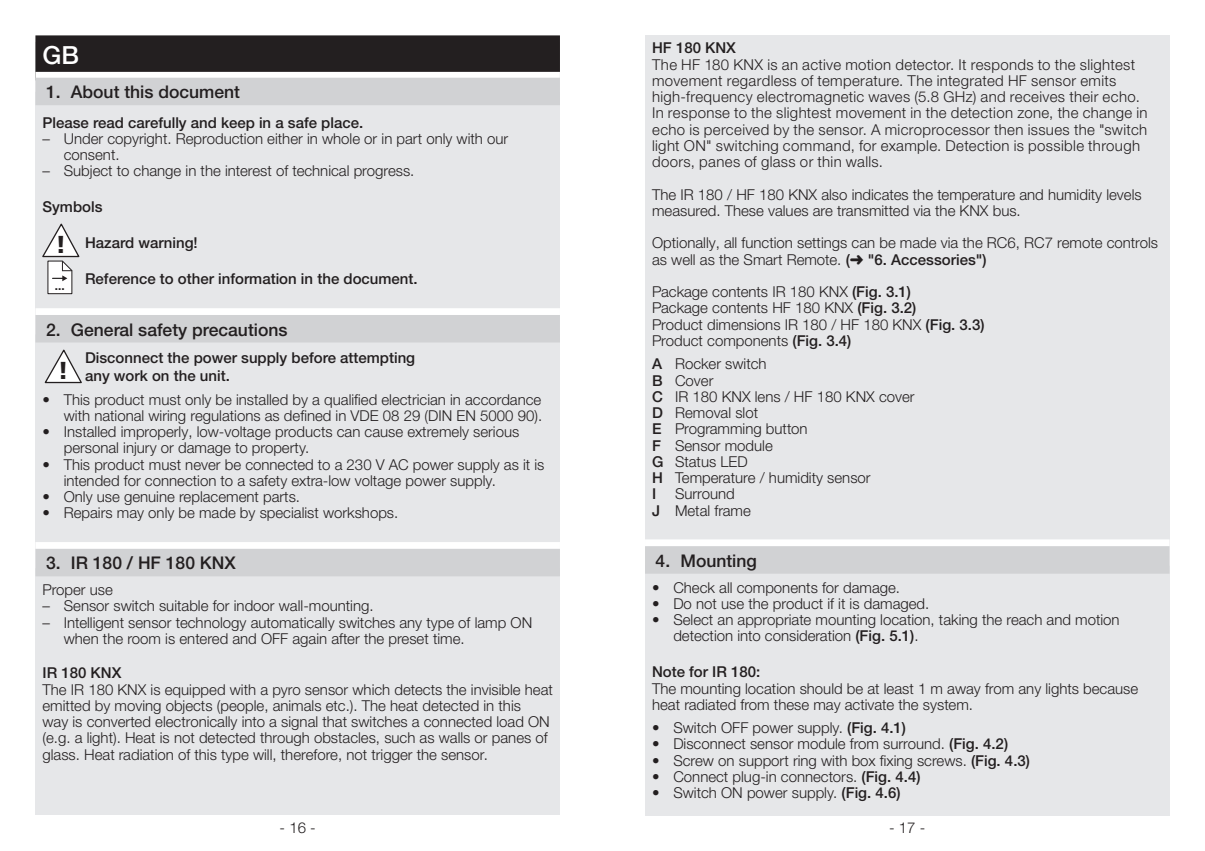
<style>
.page{position:relative;width:1205px;height:851px;background:#fff}
.page>*{position:absolute;margin:0;border:0;box-sizing:border-box;transform-origin:0 0}
.t1{font:500 25px "Helvetica Neue LTW1 G";color:#fff}
.t2{font:900 24.5px "Frutiger LT Com";color:#231f20}
.t3{font:500 17.5px "Helvetica Neue LTW1 G";color:#231f20}
.t4{font:300 15px/16.2px "Helvetica Neue LTW1 G";color:#231f20}
.t5{font:300 15px/16.2px "Helvetica Neue LTW1 G";letter-spacing:.025em;color:#231f20}
.t6{font:500 15px/18px "Helvetica Neue LTW1 G";color:#231f20}
.t7{font:700 11.75px "Helvetica Neue LT Pro";color:#231f20}
.s1{font-weight:500}
</style>
<div class="page">
<div style="left:35px;top:42px;width:525px;height:773px;background:#e6e7e9"></div>
<div style="left:35px;top:35px;width:525px;height:45px;background:#231f20"></div>
<div style="left:35px;top:72px;width:525px;height:20px;background:linear-gradient(to right,#fff,#fff)"></div>
<div style="left:35px;top:78px;width:525px;height:27px;background:#d1d2d4"></div>
<div style="left:35px;top:308px;width:525px;height:26px;background:#fff"></div>
<div style="left:35px;top:315px;width:525px;height:27px;background:#d1d2d4"></div>
<div style="left:35px;top:542px;width:525px;height:26px;background:#fff"></div>
<div style="left:35px;top:548px;width:525px;height:28px;background:#d1d2d4"></div>
<svg style="left:45px;top:349px;width:37px;height:35px"></svg>
<svg style="left:42px;top:223px;width:37px;height:71px"></svg>
<div style="left:645px;top:35px;width:524px;height:780px;background:#e6e7e9"></div>
<div style="left:645px;top:539px;width:524px;height:26px;background:#fff"></div>
<div style="left:645px;top:546px;width:524px;height:27px;background:#d1d2d4"></div>
<h1 class="t1" style="left:43px;top:40px;width:38px">GB</h1>
<p class="t3" style="left:46px;top:81px;width:195px">1. About this document</p>
<p class="t6" style="left:43px;top:113px;width:320px">Please read carefully and keep in a safe place.</p>
<p class="t4" style="left:64px;top:130px;width:446px;text-indent:-21px">– Under copyright. Reproduction either in whole or in part only with our consent.</p>
<p class="t4" style="left:43px;top:163px;width:373px">– Subject to change in the interest of technical progress.</p>
<p class="t6" style="left:43px;top:198px;width:61px">Symbols</p>
<p class="t6" style="left:85px;top:234px;width:114px">Hazard warning!</p>
<p class="t6" style="left:85px;top:270px;width:332px">Reference to other information in the document.</p>
<p class="t3" style="left:46px;top:319px;width:243px">2. General safety precautions</p>
<h2 class="t2" style="left:58px;top:355px;width:12px">!</h2>
<p class="t6" style="left:85px;top:349px;width:332px">Disconnect the power supply before attempting any work on the unit.</p>
<p class="t4" style="left:43px;top:391px;width:501px;text-align:right">• This product must only be installed by a qualified electrician in accordance with national wiring regulations as defined in VDE 08 29 (DIN EN 5000 90).</p>
<p class="t4" style="left:64px;top:423px;width:457px;text-indent:-21px">• Installed improperly, low-voltage products can cause extremely serious personal injury or damage to property.</p>
<p class="t4" style="left:64px;top:456px;width:482px;text-indent:-21px">• This product must never be connected to a 230 V AC power supply as it is intended for connection to a safety extra-low voltage power supply.</p>
<p class="t4" style="left:43px;top:488px;width:259px">• Only use genuine replacement parts.</p>
<p class="t4" style="left:43px;top:504px;width:357px">• Repairs may only be made by specialist workshops.</p>
<p class="t3" style="left:46px;top:552px;width:191px">3. IR 180 / HF 180 KNX</p>
<p class="t4" style="left:43px;top:581px;width:72px">Proper use</p>
<p class="t4" style="left:43px;top:598px;width:333px">– Sensor switch suitable for indoor wall-mounting.</p>
<p class="t4" style="left:64px;top:614px;width:470px;text-indent:-21px">– Intelligent sensor technology automatically switches any type of lamp ON when the room is entered and OFF again after the preset time.</p>
<p class="t6" style="left:43px;top:663px;width:80px">IR 180 KNX</p>
<p class="t4" style="left:43px;top:681px;width:512px">The IR 180 KNX is equipped with a pyro sensor which detects the invisible heat emitted by moving objects (people, animals etc.). The heat detected in this<br>way is converted electronically into a signal that switches a connected load ON (e.g. a light). Heat is not detected through obstacles, such as walls or panes of glass. Heat radiation of this type will, therefore, not trigger the sensor.</p>
<h2 class="t2" style="left:55px;top:229px;width:12px">!</h2>
<p class="t7" style="left:55px;top:278px;width:11px">...</p>
<p class="t6" style="left:652px;top:39px;width:85px">HF 180 KNX</p>
<p class="t5" style="left:652px;top:56px;width:497px">The HF 180 KNX is an active motion detector. It responds to the slightest movement regardless of temperature. The integrated HF sensor emits high-frequency electromagnetic waves (5.8 GHz) and receives their echo.<br>In response to the slightest movement in the detection zone, the change in echo is perceived by the sensor. A microprocessor then issues the "switch light ON" switching command, for example. Detection is possible through doors, panes of glass or thin walls.</p>
<p class="t4" style="left:652px;top:186px;width:491px">The IR 180 / HF 180 KNX also indicates the temperature and humidity levels measured. These values are transmitted via the KNX bus.</p>
<p class="t4" style="left:652px;top:235px;width:507px">Optionally, all function settings can be made via the RC6, RC7 remote controls as well as the Smart Remote. <span class="s1">(</span>➜ <span class="s1">"6. Accessories")</span></p>
<p class="t4" style="left:652px;top:283px;width:334px">Package contents IR 180 KNX <span class="s1">(Fig. 3.1)<br></span>Package contents HF 180 KNX <span class="s1">(Fig. 3.2)<br></span>Product dimensions IR 180 / HF 180 KNX <span class="s1">(Fig. 3.3)<br></span>Product components <span class="s1">(Fig. 3.4)</span></p>
<p class="t4" style="left:652px;top:356px;width:264px"><span class="s1">A</span> Rocker switch<br><span class="s1">B</span> Cover<br><span class="s1">C</span> IR 180 KNX lens / HF 180 KNX cover<br><span class="s1">D</span> Removal slot<br><span class="s1">E</span> Programming button<br><span class="s1">F</span> Sensor module<br><span class="s1">G</span> Status LED<br><span class="s1">H</span> Temperature / humidity sensor<br><span class="s1">I</span></p>
<p class="t4" style="left:652px;top:485px;width:100px;text-align:center">Surround<br><span class="s1">J</span> Metal frame</p>
<p class="t3" style="left:656px;top:550px;width:103px">4. Mounting</p>
<p class="t4" style="left:652px;top:579px;width:249px">• Check all components for damage.</p>
<p class="t4" style="left:652px;top:595px;width:279px">• Do not use the product if it is damaged.</p>
<p class="t4" style="left:673px;top:611px;width:448px;text-indent:-21px">• Select an appropriate mounting location, taking the reach and motion detection into consideration <span class="s1">(Fig. 5.1)</span>.</p>
<p class="t6" style="left:652px;top:663px;width:110px">Note for IR 180:</p>
<p class="t4" style="left:652px;top:680px;width:488px">The mounting location should be at least 1 m away from any lights because heat radiated from these may activate the system.</p>
<p class="t4" style="left:652px;top:719px;width:255px">• Switch OFF power supply. <span class="s1">(Fig. 4.1)</span></p>
<p class="t4" style="left:652px;top:735px;width:357px">• Disconnect sensor module from surround. <span class="s1">(Fig. 4.2)</span></p>
<p class="t4" style="left:652px;top:752px;width:379px">• Screw on support ring with box fixing screws. <span class="s1">(Fig. 4.3)</span></p>
<p class="t4" style="left:652px;top:768px;width:270px">• Connect plug-in connectors. <span class="s1">(Fig. 4.4)</span></p>
<p class="t4" style="left:652px;top:784px;width:250px">• Switch ON power supply. <span class="s1">(Fig. 4.6)</span></p>
<p class="t4" style="left:280px;top:819px;width:38px">- 16 -</p>
<p class="t4" style="left:889px;top:819px;width:38px">- 17 -</p>
</div>
